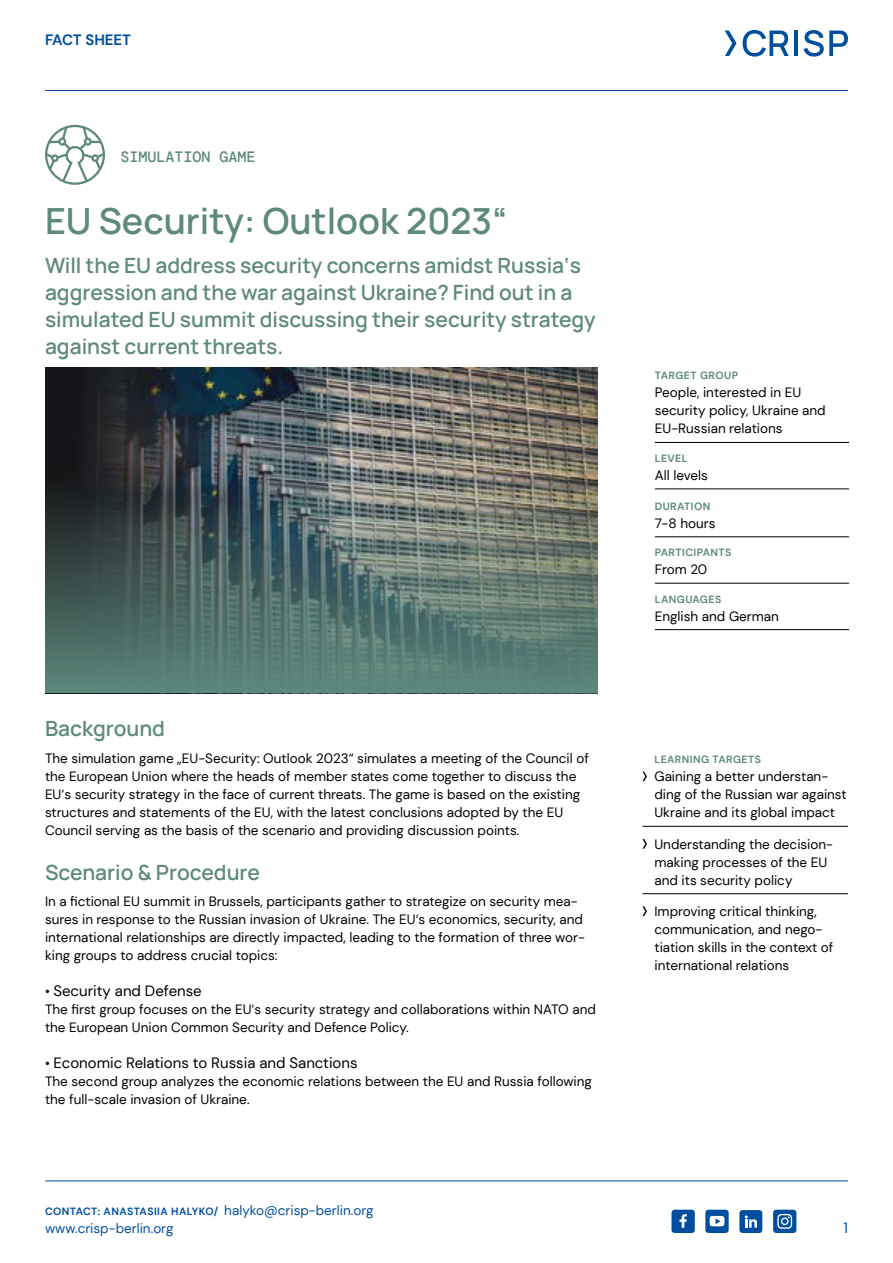
<style>
.page{position:relative;width:893px;height:1263px;background:#fff}
.page>*{position:absolute;margin:0;border:0;box-sizing:border-box;transform-origin:0 0}
.t1{font:200 36px "Manrope";color:#5e897e}
.t2{font:200 21px/27px "Manrope";color:#5e897e}
.t3{font:15px "DM Sans";color:#000}
.t4{font:500 15px "DM Mono";color:#5e897e}
.t5{font:700 15px "DM Sans";color:#004f9f}
.t6{font:15px "DM Sans";color:#004f9f}
.t7{font:13.5px/18px "DM Sans";color:#000}
.t8{font:13.5px "DM Sans";color:#004f9f}
.t9{font:700 10.5px "DM Sans";letter-spacing:.04em;color:#5e897e}
.t10{font:700 10.5px "DM Sans";letter-spacing:.04em;color:#004f9f}
.s1{font-size:13.5px}
.s2{font-weight:400;font-size:13.5px}
</style>
<div class="page">
<hr style="left:45px;top:90px;width:803px;height:1px;background:#004f9f">
<svg style="left:743px;top:30px;width:46px;height:27px"></svg>
<hr style="left:794px;top:31px;width:4px;height:25px;background:#004f9f">
<svg style="left:804px;top:30px;width:44px;height:27px"></svg>
<svg style="left:725px;top:31px;width:11px;height:25px"></svg>
<div style="left:705px;top:1210px;width:24px;height:23px;background:#004f9f;border-radius:3px"></div>
<svg style="left:710px;top:1216px;width:14px;height:10px"></svg>
<div style="left:739px;top:1210px;width:23px;height:23px;background:#004f9f;border-radius:3px"></div>
<svg style="left:745px;top:1215px;width:12px;height:12px"></svg>
<div style="left:671px;top:1210px;width:24px;height:23px;background:#004f9f;border-radius:3px"></div>
<svg style="left:679px;top:1214px;width:8px;height:14px"></svg>
<div style="left:773px;top:1210px;width:23px;height:23px;background:#004f9f;border-radius:3px"></div>
<svg style="left:777px;top:1214px;width:15px;height:15px"></svg>
<img style="left:45px;top:368px;width:552px;height:41px">
<hr style="left:45px;top:1180px;width:803px;height:1px;background:#004f9f">
<img style="left:45px;top:409px;width:552px;height:284px">
<hr style="left:655px;top:442px;width:194px;height:1px;background:#000">
<hr style="left:655px;top:488px;width:194px;height:1px;background:#000">
<hr style="left:655px;top:536px;width:194px;height:1px;background:#000">
<hr style="left:655px;top:583px;width:194px;height:1px;background:#000">
<hr style="left:655px;top:629px;width:194px;height:1px;background:#000">
<svg style="left:45px;top:125px;width:60px;height:60px"></svg>
<hr style="left:642px;top:826px;width:206px;height:1px;background:#000">
<hr style="left:642px;top:893px;width:206px;height:1px;background:#000">
<svg style="left:642px;top:771px;width:5px;height:10px"></svg>
<svg style="left:642px;top:839px;width:5px;height:10px"></svg>
<svg style="left:642px;top:906px;width:5px;height:10px"></svg>
<p class="t5" style="left:45px;top:30px;width:88px">FACT SHEET</p>
<p class="t4" style="left:120px;top:148px;width:136px">SIMULATION GAME</p>
<h1 class="t1" style="left:45px;top:196px;width:464px">EU Security: Outlook 2023“</h1>
<h2 class="t2" style="left:45px;top:251px;width:552px">Will the EU address security concerns amidst Russia‘s aggression and the war against Ukraine? Find out in a simulated EU summit discussing their security strategy against current threats.</h2>
<h2 class="t2" style="left:45px;top:714px;width:121px">Background</h2>
<p class="t7" style="left:45px;top:749px;width:545px">The simulation game „EU-Security: Outlook 2023“ simulates a meeting of the Council of the European Union where the heads of member states come together to discuss the EU‘s security strategy in the face of current threats. The game is based on the existing structures and statements of the EU, with the latest conclusions adopted by the EU Council serving as the basis of the scenario and providing discussion points.</p>
<h2 class="t2" style="left:45px;top:858px;width:217px">Scenario &amp; Procedure</h2>
<p class="t7" style="left:45px;top:893px;width:542px">In a fictional EU summit in Brussels, participants gather to strategize on security mea&shy;sures in response to the Russian invasion of Ukraine. The EU‘s economics, security, and international relationships are directly impacted, leading to the formation of three wor&shy;king groups to address crucial topics:</p>
<p class="t3" style="left:45px;top:982px;width:158px"><span class="s1">•</span> Security and Defense</p>
<p class="t7" style="left:45px;top:1001px;width:552px">The first group focuses on the EU‘s security strategy and collaborations within NATO and the European Union Common Security and Defence Policy.</p>
<p class="t3" style="left:45px;top:1054px;width:314px"><span class="s1">•</span> Economic Relations to Russia and Sanctions</p>
<p class="t7" style="left:45px;top:1073px;width:548px">The second group analyzes the economic relations between the EU and Russia following the full-scale invasion of Ukraine.</p>
<p class="t10" style="left:45px;top:1205px;width:330px">CONTACT: ANASTASIIA HALYKO/ <span class="s2">halyko@crisp-berlin.org</span></p>
<p class="t8" style="left:45px;top:1220px;width:130px">www.crisp-berlin.org</p>
<p class="t9" style="left:655px;top:369px;width:85px">TARGET GROUP</p>
<p class="t7" style="left:655px;top:384px;width:172px">People, interested in EU security policy, Ukraine and<br>EU-Russian relations</p>
<p class="t9" style="left:655px;top:452px;width:34px">LEVEL</p>
<p class="t7" style="left:655px;top:466px;width:55px">All levels</p>
<p class="t9" style="left:655px;top:499px;width:57px">DURATION</p>
<p class="t7" style="left:655px;top:514px;width:62px">7-8 hours</p>
<p class="t9" style="left:655px;top:546px;width:78px">PARTICIPANTS</p>
<p class="t7" style="left:655px;top:560px;width:54px">From 20</p>
<p class="t9" style="left:655px;top:592px;width:68px">LANGUAGES</p>
<p class="t7" style="left:655px;top:607px;width:126px">English and German</p>
<p class="t9" style="left:654px;top:753px;width:108px">LEARNING TARGETS</p>
<p class="t7" style="left:654px;top:767px;width:194px">Gaining a better understan&shy;ding of the Russian war against<br>Ukraine and its global impact</p>
<p class="t7" style="left:654px;top:835px;width:180px">Understanding the decision&shy;making processes of the EU and its security policy</p>
<p class="t7" style="left:654px;top:902px;width:180px">Improving critical thinking, communication, and nego&shy;tiation skills in the context of international relations</p>
<p class="t6" style="left:843px;top:1218px;width:6px">1</p>
</div>
